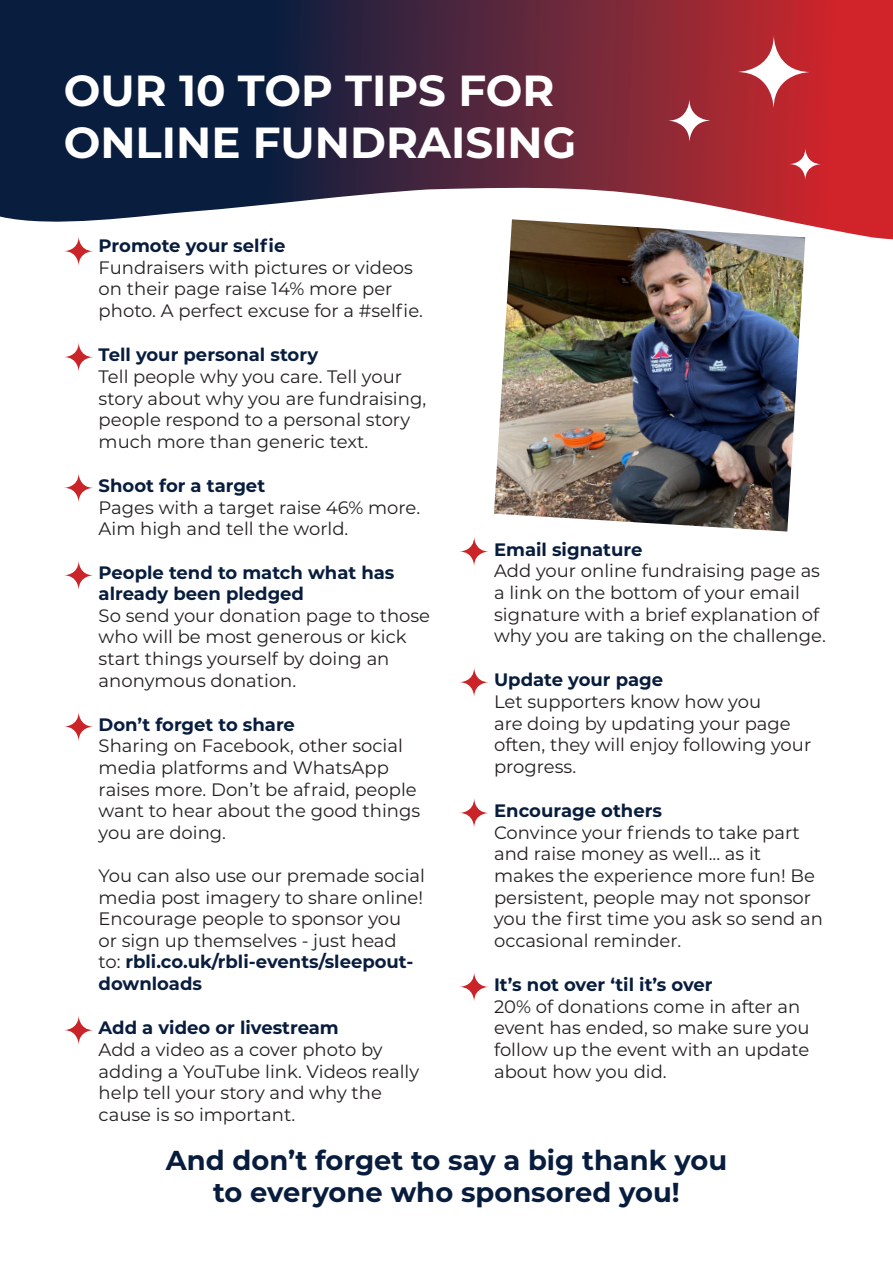
<style>
.page{position:relative;width:893px;height:1263px;background:#fff}
.page>*{position:absolute;margin:0;border:0;box-sizing:border-box;transform-origin:0 0}
.t1{font:700 43.5px/52.2px "Montserrat";color:#fff}
.t2{font:700 27.3px/32.8px "Montserrat";color:#081d3d;text-align:center}
.t3{font:18px/21.6px "Montserrat";color:#231f20}
.s1{font-weight:700;color:#081d3d}
.s2{font-weight:700;color:#091d3e}
</style>
<div class="page">
<svg style="left:0;top:0;width:893px;height:239px;background:#653c50"></svg>
<svg style="left:737px;top:35px;width:74px;height:74px"></svg>
<svg style="left:789px;top:148px;width:32px;height:32px"></svg>
<svg style="left:668px;top:99px;width:43px;height:43px"></svg>
<svg style="left:64px;top:236px;width:30px;height:30px"></svg>
<svg style="left:64px;top:342px;width:30px;height:30px"></svg>
<svg style="left:64px;top:473px;width:30px;height:30px"></svg>
<svg style="left:64px;top:560px;width:30px;height:30px"></svg>
<svg style="left:64px;top:712px;width:30px;height:29px"></svg>
<svg style="left:64px;top:1015px;width:30px;height:30px"></svg>
<svg style="left:459px;top:537px;width:30px;height:29px"></svg>
<svg style="left:459px;top:667px;width:30px;height:30px"></svg>
<svg style="left:459px;top:798px;width:30px;height:30px"></svg>
<svg style="left:459px;top:972px;width:30px;height:30px"></svg>
<img style="left:494px;top:219px;width:311px;height:312px">
<p class="t1" style="left:64px;top:62px;width:514px">OUR 10 TOP TIPS FOR<br>ONLINE FUNDRAISING</p>
<p class="t3" style="left:99px;top:234px;width:326px"><span class="s1">Promote your selfie<br></span>Fundraisers with pictures or videos on their page raise 14% more per photo. A perfect excuse for a #selfie.</p>
<p class="t3" style="left:99px;top:343px;width:329px"><span class="s1">Tell your personal story<br></span>Tell people why you care. Tell your story about why you are fundraising, people respond to a personal story much more than generic text.</p>
<p class="t3" style="left:99px;top:474px;width:323px"><span class="s1">Shoot for a target<br></span>Pages with a target raise 46% more.<br>Aim high and tell the world.</p>
<p class="t3" style="left:99px;top:561px;width:333px"><span class="s1">People tend to match what has already been pledged<br></span>So send your donation page to those who will be most generous or kick start things yourself by doing an anonymous donation.</p>
<p class="t3" style="left:99px;top:713px;width:323px"><span class="s1">Don’t forget to share<br></span>Sharing on Facebook, other social media platforms and WhatsApp raises more. Don’t be afraid, people want to hear about the good things you are doing.</p>
<p class="t3" style="left:99px;top:864px;width:328px">You can also use our premade social media post imagery to share online!<br>Encourage people to sponsor you<br>or sign up themselves - just head<br>to: <span class="s2">rbli.co.uk/rbli-events/sleepout&shy;downloads</span></p>
<p class="t3" style="left:99px;top:1016px;width:322px"><span class="s1">Add a video or livestream<br></span>Add a video as a cover photo by adding a YouTube link. Videos really help tell your story and why the cause is so important.</p>
<p class="t3" style="left:494px;top:538px;width:333px"><span class="s1">Email signature<br></span>Add your online fundraising page as a link on the bottom of your email signature with a brief explanation of why you are taking on the challenge.</p>
<p class="t3" style="left:494px;top:669px;width:319px"><span class="s1">Update your page<br></span>Let supporters know how you<br>are doing by updating your page often, they will enjoy following your progress.</p>
<p class="t3" style="left:494px;top:799px;width:330px"><span class="s1">Encourage others<br></span>Convince your friends to take part and raise money as well... as it makes the experience more fun! Be persistent, people may not sponsor you the first time you ask so send an occasional reminder.</p>
<p class="t3" style="left:494px;top:973px;width:317px"><span class="s1">It’s not over ‘til it’s over<br></span>20% of donations come in after an event has ended, so make sure you follow up the event with an update about how you did.</p>
<p class="t2" style="left:166px;top:1142px;width:563px">And don’t forget to say a big thank you to everyone who sponsored you!</p>
</div>
